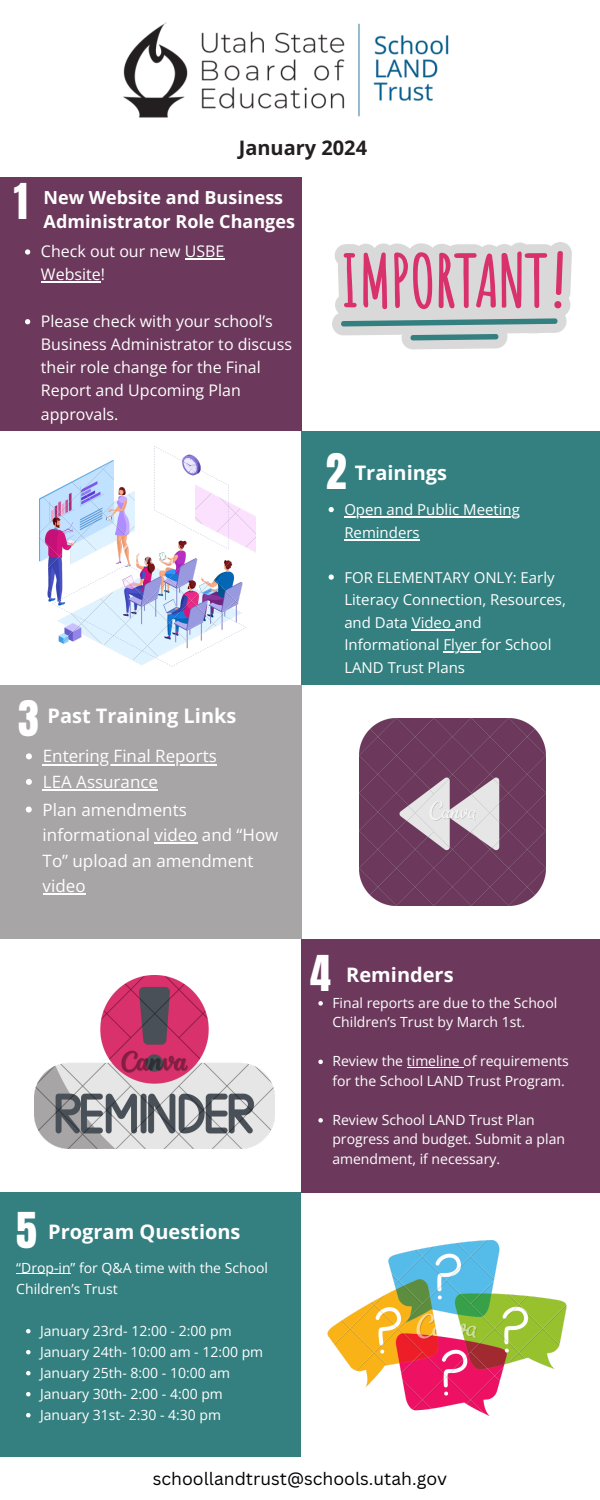
<style>
.page{position:relative;width:600px;height:1500px;background:#fff}
.page>*{position:absolute;margin:0;border:0;box-sizing:border-box;transform-origin:0 0}
.t1{font:42px "Anton";color:#fff}
.t2{font:700 20px "Open Sans";color:#fff}
.t3{font:700 20px "Open Sans";color:#231f20}
.t4{font:700 18px/24.8px "Open Sans";color:#fff}
.t5{font:17.5px "Canva Sans";color:#000}
.t6{font:17px/25.5px "Open Sans";color:#fff}
.t7{font:16px/23.2px "Open Sans";color:#fff}
.t8{font:15px/22.5px "Open Sans";color:#fff}
.t9{font:14px/19.5px "Open Sans";color:#fff}
</style>
<div class="page">
<div style="left:0;top:178px;width:301px;height:253px;background:#6c395c"></div>
<div style="left:0;top:685px;width:301px;height:254px;background:#a7a5a5"></div>
<div style="left:0;top:1193px;width:301px;height:264px;background:#347f7f"></div>
<div style="left:301px;top:431px;width:299px;height:254px;background:#347f7f"></div>
<div style="left:301px;top:939px;width:299px;height:254px;background:#6c395c"></div>
<img style="left:123px;top:22px;width:326px;height:96px">
<img style="left:39px;top:447px;width:216px;height:219px">
<img style="left:359px;top:718px;width:187px;height:187px">
<img style="left:35px;top:976px;width:240px;height:172px">
<img style="left:327px;top:1240px;width:240px;height:176px">
<svg style="left:332px;top:242px;width:240px;height:107px;background:#d3b9c4"></svg>
<svg style="left:25px;top:249px;width:5px;height:6px"></svg>
<hr style="left:185px;top:258px;width:39px;height:2px;background:#fff">
<hr style="left:41px;top:282px;width:60px;height:1px;background:#fff">
<svg style="left:25px;top:319px;width:5px;height:5px"></svg>
<hr style="left:16px;top:1273px;width:55px;height:1px;background:#fff">
<svg style="left:26px;top:1329px;width:5px;height:4px"></svg>
<svg style="left:26px;top:1350px;width:5px;height:4px"></svg>
<svg style="left:26px;top:1371px;width:5px;height:4px"></svg>
<svg style="left:26px;top:1392px;width:5px;height:4px"></svg>
<svg style="left:26px;top:1413px;width:5px;height:4px"></svg>
<svg style="left:318px;top:1001px;width:5px;height:5px"></svg>
<svg style="left:318px;top:1060px;width:5px;height:4px"></svg>
<hr style="left:407px;top:1067px;width:56px;height:1px;background:#fff">
<svg style="left:318px;top:1118px;width:5px;height:5px"></svg>
<svg style="left:26px;top:753px;width:6px;height:6px"></svg>
<hr style="left:43px;top:764px;width:174px;height:1px;background:#fff">
<svg style="left:26px;top:779px;width:6px;height:6px"></svg>
<hr style="left:43px;top:789px;width:115px;height:2px;background:#fff">
<svg style="left:26px;top:807px;width:6px;height:6px"></svg>
<hr style="left:155px;top:843px;width:32px;height:1px;background:#fff">
<hr style="left:43px;top:894px;width:43px;height:1px;background:#fff">
<svg style="left:329px;top:507px;width:5px;height:5px"></svg>
<hr style="left:344px;top:517px;width:176px;height:1px;background:#fff">
<hr style="left:344px;top:539px;width:76px;height:2px;background:#fff">
<svg style="left:329px;top:574px;width:5px;height:6px"></svg>
<hr style="left:412px;top:629px;width:43px;height:2px;background:#fff">
<hr style="left:444px;top:652px;width:37px;height:1px;background:#fff">
<p class="t1" style="left:14px;top:171px;width:15px">1</p>
<p class="t3" style="left:239px;top:134px;width:130px">January 2024</p>
<p class="t4" style="left:44px;top:184px;width:253px">New Website and Business<br>Administrator Role Changes</p>
<p class="t7" style="left:41px;top:239px;width:185px">Check out our new USBE<br>Website!</p>
<p class="t7" style="left:41px;top:309px;width:253px">Please check with your school’s<br>Business Administrator to discuss their role change for the Final<br>Report and Upcoming Plan approvals.</p>
<p class="t1" style="left:326px;top:441px;width:22px">2</p>
<p class="t2" style="left:355px;top:459px;width:94px">Trainings</p>
<p class="t8" style="left:344px;top:498px;width:177px">Open and Public Meeting<br>Reminders</p>
<p class="t8" style="left:344px;top:566px;width:223px">FOR ELEMENTARY ONLY: Early<br>Literacy Connection, Resources, and Data Video and<br>Informational Flyer for School<br>LAND Trust Plans</p>
<p class="t1" style="left:18px;top:688px;width:22px">3</p>
<p class="t2" style="left:47px;top:702px;width:191px">Past Training Links</p>
<p class="t6" style="left:43px;top:743px;width:176px">Entering Final Reports</p>
<p class="t6" style="left:43px;top:769px;width:117px">LEA Assurance</p>
<p class="t6" style="left:43px;top:796px;width:237px">Plan amendments informational video and “How<br>To” upload an amendment video</p>
<p class="t1" style="left:16px;top:1200px;width:22px">5</p>
<p class="t2" style="left:48px;top:1218px;width:194px">Program Questions</p>
<p class="t9" style="left:16px;top:1257px;width:253px;line-height:21px">“Drop-in” for Q&amp;A time with the School<br>Children’s Trust</p>
<p class="t9" style="left:40px;top:1321px;width:193px">January 23rd- 12:00 - 2:00 pm</p>
<p class="t9" style="left:40px;top:1342px;width:225px">January 24th- 10:00 am - 12:00 pm</p>
<p class="t9" style="left:40px;top:1363px;width:192px">January 25th- 8:00 - 10:00 am</p>
<p class="t9" style="left:40px;top:1384px;width:184px">January 30th- 2:00 - 4:00 pm</p>
<p class="t9" style="left:40px;top:1405px;width:182px">January 31st- 2:30 - 4:30 pm</p>
<p class="t1" style="left:310px;top:944px;width:22px">4</p>
<p class="t2" style="left:346px;top:961px;width:109px">Reminders</p>
<p class="t9" style="left:332px;top:993px;width:226px">Final reports are due to the School<br>Children’s Trust by March 1st.</p>
<p class="t9" style="left:332px;top:1051px;width:238px">Review the timeline of requirements for the School LAND Trust Program.</p>
<p class="t9" style="left:332px;top:1110px;width:234px">Review School LAND Trust Plan progress and budget. Submit a plan amendment, if necessary.</p>
<p class="t5" style="left:153px;top:1466px;width:296px">schoollandtrust@schools.utah.gov</p>
</div>
